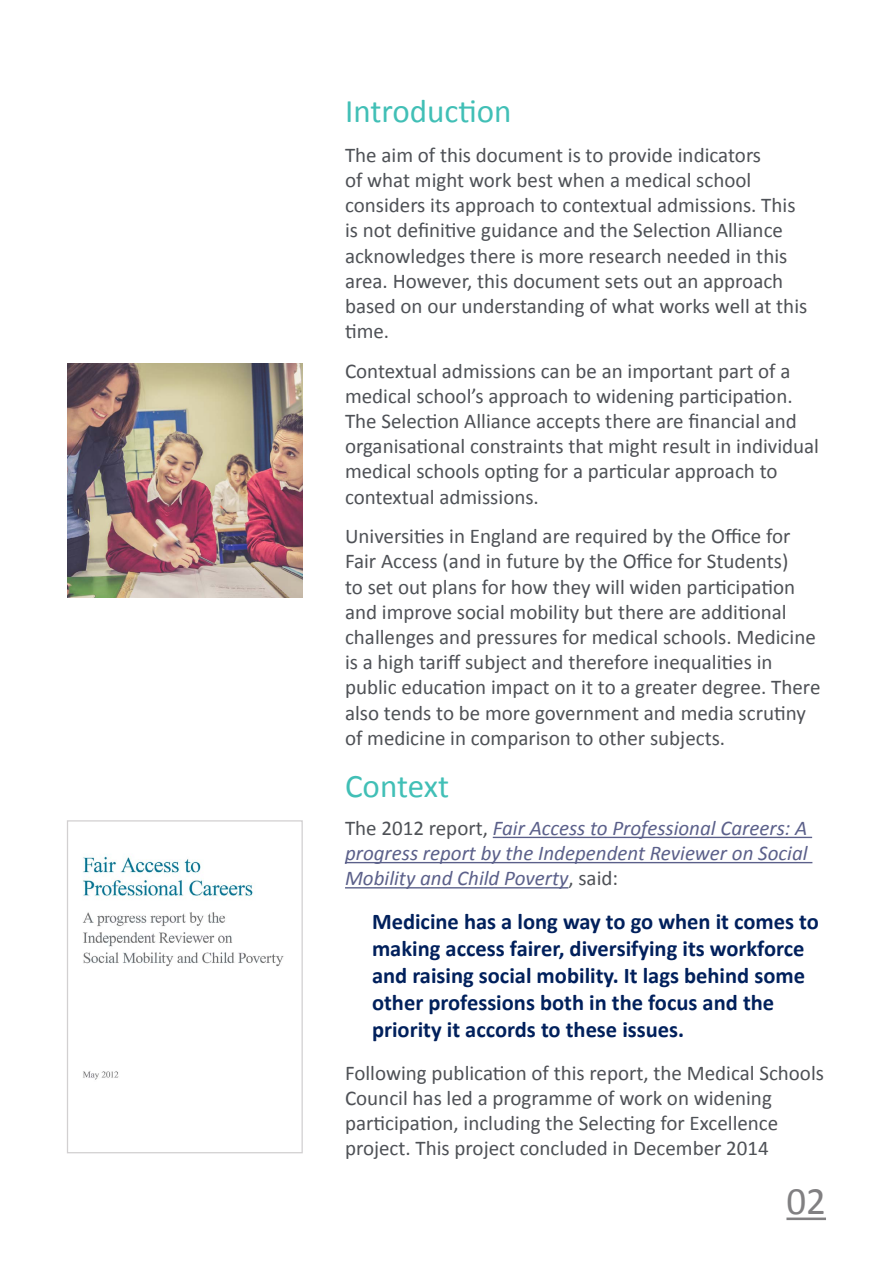
<style>
.page{position:relative;width:893px;height:1263px;background:#fff}
.page>*{position:absolute;margin:0;border:0;box-sizing:border-box;transform-origin:0 0}
.t1{font:39px "Calibri";color:#818082}
.t2{font:33px "Calibri";color:#41bfb6}
.t3{font:700 22.5px/27px "Calibri";color:#00205c}
.t4{font:21px/25.2px "Calibri";color:#4e5156}
.t5{font:italic 21px/25.2px "Calibri";color:#5b608a;text-align:justify}
.s1{font-style:normal;color:#4e5156}
</style>
<div class="page">
<hr style="left:786px;top:1217px;width:40px;height:3px;background:#818082">
<hr style="left:493px;top:837px;width:319px;height:1px;background:#5b608a">
<hr style="left:345px;top:862px;width:467px;height:1px;background:#5b608a">
<hr style="left:345px;top:887px;width:223px;height:1px;background:#5b608a">
<img style="left:68px;top:363px;width:234px;height:234px">
<img style="left:82px;top:856px;width:202px;height:224px">
<div style="left:67px;top:820px;width:236px;height:333px;border:1px solid #d2d0d1"></div>
<h2 class="t2" style="left:345px;top:90px;width:168px">Introduction</h2>
<p class="t4" style="left:345px;top:142px;width:464px">The aim of this document is to provide indicators<br>of what might work best when a medical school considers its approach to contextual admissions. This is not definitive guidance and the Selection Alliance acknowledges there is more research needed in this area. However, this document sets out an approach based on our understanding of what works well at this time.</p>
<p class="t4" style="left:345px;top:358px;width:476px">Contextual admissions can be an important part of a medical school’s approach to widening participation.<br>The Selection Alliance accepts there are financial and organisational constraints that might result in individual medical schools opting for a particular approach to contextual admissions.</p>
<p class="t4" style="left:345px;top:524px;width:477px">Universities in England are required by the Office for Fair Access (and in future by the Office for Students)<br>to set out plans for how they will widen participation and improve social mobility but there are additional challenges and pressures for medical schools. Medicine is a high tariff subject and therefore inequalities in public education impact on it to a greater degree. There also tends to be more government and media scrutiny of medicine in comparison to other subjects.</p>
<h2 class="t2" style="left:345px;top:765px;width:106px">Context</h2>
<p class="t5" style="left:345px;top:815px;width:464px"><span class="s1">The 2012 report,</span> Fair Access to Professional Careers: A progress report by the Independent Reviewer on Social Mobility and Child Poverty<span class="s1">, said:</span></p>
<p class="t3" style="left:372px;top:908px;width:448px">Medicine has a long way to go when it comes to making access fairer, diversifying its workforce and raising social mobility. It lags behind some other professions both in the focus and the priority it accords to these issues.</p>
<p class="t4" style="left:345px;top:1060px;width:480px">Following publication of this report, the Medical Schools Council has led a programme of work on widening participation, including the Selecting for Excellence project. This project concluded in December 2014</p>
<h1 class="t1" style="left:786px;top:1177px;width:41px">02</h1>
</div>
